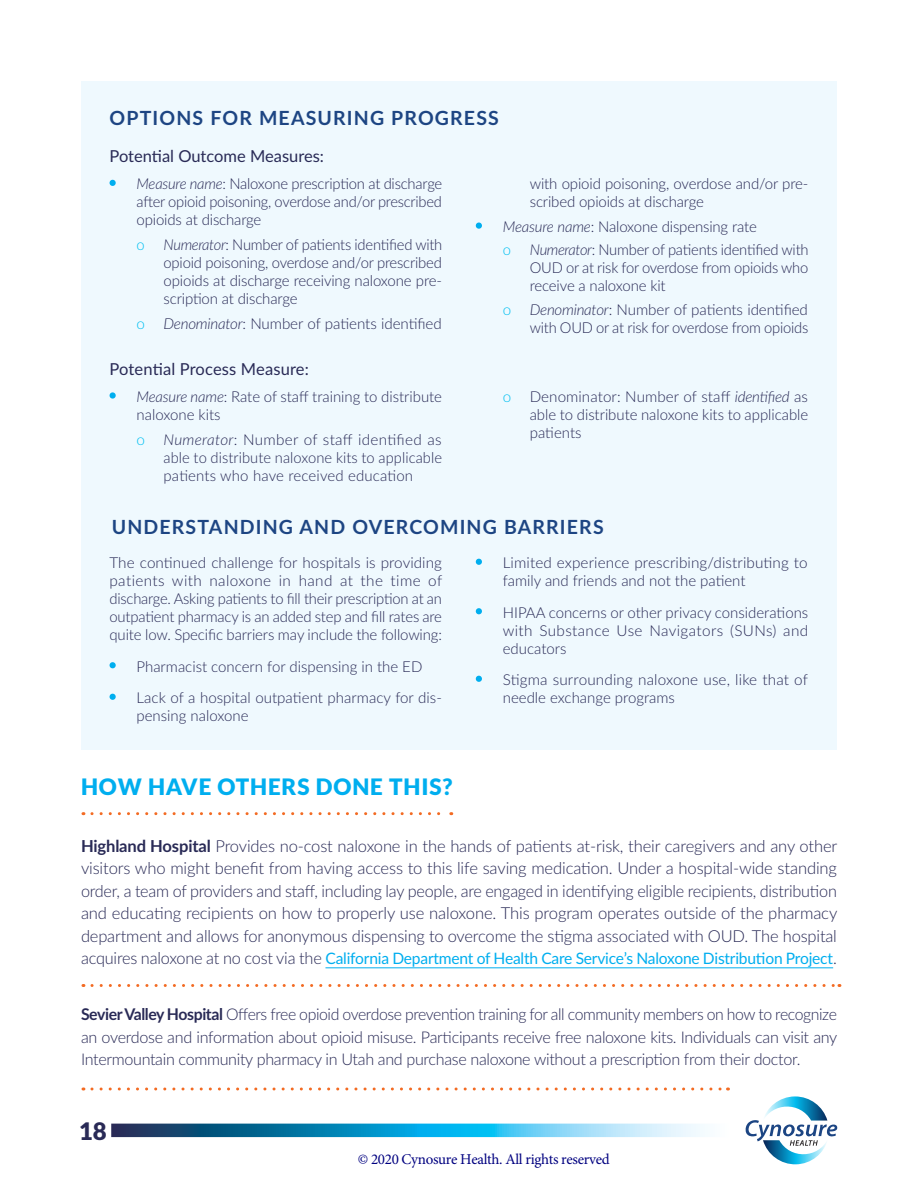
<style>
.page{position:relative;width:918px;height:1188px;background:#fff}
.page>*{position:absolute;margin:0;border:0;box-sizing:border-box;transform-origin:0 0}
.t1{font:900 24px "Lato";color:#292a56}
.t2{font:900 22.5px "Lato";letter-spacing:.04em;color:#00aeef}
.t3{font:700 19.5px "Lato";letter-spacing:.06em;color:#1d4583}
.t4{font:300 16.5px/22.5px "Lato";letter-spacing:-.01em;color:#292a56;text-align:justify}
.t5{font:16.5px "Lato";color:#292a56}
.t6{font:300 16.2px/22.5px "Lato";letter-spacing:-.02em;color:#292a56;text-align:justify}
.t7{font:15.75px "Lato";letter-spacing:-.015em;color:#00aeef}
.t8{font:300 15px/18px "Lato";letter-spacing:-.005em;color:#292a56;text-align:justify}
.t9{font:15px "Minion Pro";letter-spacing:-.02em;color:#000080}
.t10{font:300 15px "Lato";color:#00bff1}
.s1{font-style:italic}
.s2{color:#00bff1}
.s3{font-weight:700}
.s4{font-weight:300;font-size:16.5px;color:#292a56}
</style>
<div class="page">
<svg style="left:111px;top:1124px;width:594px;height:13px;background:#3f9dc5"></svg>
<svg style="left:746px;top:1096px;width:91px;height:69px"></svg>
<div style="left:81px;top:81px;width:756px;height:669px;background:#eff9fe"></div>
<svg style="left:110px;top:180px;width:6px;height:6px"></svg>
<svg style="left:476px;top:223px;width:6px;height:6px"></svg>
<svg style="left:110px;top:392px;width:6px;height:7px"></svg>
<svg style="left:110px;top:662px;width:6px;height:6px"></svg>
<svg style="left:110px;top:694px;width:6px;height:6px"></svg>
<svg style="left:476px;top:559px;width:6px;height:6px"></svg>
<svg style="left:476px;top:608px;width:6px;height:6px"></svg>
<svg style="left:476px;top:676px;width:6px;height:6px"></svg>
<hr style="left:325px;top:967px;width:508px;height:1px;background:#00aeef">
<svg style="left:92px;top:984px;width:748px;height:3px"></svg>
<svg style="left:92px;top:1088px;width:636px;height:2px"></svg>
<svg style="left:92px;top:812px;width:360px;height:3px"></svg>
<h3 class="t3" style="left:110px;top:103px;width:391px">OPTIONS FOR MEASURING PROGRESS</h3>
<p class="t5" style="left:110px;top:144px;width:216px">Potential Outcome Measures:</p>
<p class="t8" style="left:137px;top:174px;width:307px"><span class="s1">Measure name</span>: Naloxone prescription at discharge after opioid poisoning, overdose and/or prescribed opioids at discharge</p>
<p class="t10" style="left:137px;top:234px;width:10px">o</p>
<p class="t8" style="left:164px;top:235px;width:280px"><span class="s1">Numerator</span>: Number of patients identified with opioid poisoning, overdose and/or prescribed opioids at discharge receiving naloxone pre&shy;scription at discharge</p>
<p class="t8" style="left:137px;top:314px;width:307px"><span class="s2">o</span> <span class="s1">Denominator</span>: Number of patients identified</p>
<p class="t5" style="left:110px;top:357px;width:201px">Potential Process Measure:</p>
<p class="t8" style="left:137px;top:387px;width:307px"><span class="s1">Measure name</span>: Rate of staff training to distribute naloxone kits</p>
<p class="t8" style="left:164px;top:430px;width:280px;text-indent:-27px"><span class="s2">o</span> <span class="s1">Numerator</span>: Number of staff identified as able to distribute naloxone kits to applicable patients who have received education</p>
<p class="t8" style="left:530px;top:174px;width:280px">with opioid poisoning, overdose and/or pre&shy;scribed opioids at discharge</p>
<p class="t8" style="left:503px;top:214px;width:256px;line-height:23.4px"><span class="s1">Measure name</span>: Naloxone dispensing rate <span class="s2">o</span></p>
<p class="t8" style="left:530px;top:240px;width:280px"><span class="s1">Numerator</span>: Number of patients identified with OUD or at risk for overdose from opioids who receive a naloxone kit</p>
<p class="t8" style="left:503px;top:300px;width:307px;text-align:right"><span class="s2">o</span> <span class="s1">Denominator</span>: Number of patients identified with OUD or at risk for overdose from opioids</p>
<p class="t8" style="left:530px;top:387px;width:280px;text-indent:-27px"><span class="s2">o</span> Denominator: Number of staff <span class="s1">identified</span> as able to distribute naloxone kits to applicable patients</p>
<h3 class="t3" style="left:112px;top:512px;width:493px">UNDERSTANDING AND OVERCOMING BARRIERS</h3>
<p class="t8" style="left:110px;top:553px;width:334px">The continued challenge for hospitals is providing patients with naloxone in hand at the time of discharge. Asking patients to fill their prescription at an outpatient pharmacy is an added step and fill rates are quite low. Specific barriers may include the following:</p>
<p class="t8" style="left:137px;top:650px;width:307px;line-height:31.5px">Pharmacist concern for dispensing in the ED<br>Lack of a hospital outpatient pharmacy for dis-</p>
<p class="t8" style="left:137px;top:706px;width:114px">pensing naloxone</p>
<p class="t8" style="left:503px;top:553px;width:307px">Limited experience prescribing/distributing to family and friends and not the patient</p>
<p class="t8" style="left:503px;top:603px;width:307px">HIPAA concerns or other privacy considerations with Substance Use Navigators (SUNs) and educators</p>
<p class="t8" style="left:503px;top:670px;width:307px">Stigma surrounding naloxone use, like that of needle exchange programs</p>
<h2 class="t2" style="left:81px;top:774px;width:373px">HOW HAVE OTHERS DONE THIS?</h2>
<p class="t4" style="left:81px;top:834px;width:758px"><span class="s3">Highland Hospital</span> Provides no-cost naloxone in the hands of patients at-risk, their caregivers and any other visitors who might benefit from having access to this life saving medication. Under a hospital-wide standing order, a team of providers and staff, including lay people, are engaged in identifying eligible recipients, distribution and educating recipients on how to properly use naloxone. This program operates outside of the pharmacy department and allows for anonymous dispensing to overcome the stigma associated with OUD. The hospital</p>
<p class="t7" style="left:81px;top:947px;width:757px"><span class="s4">acquires naloxone at no cost via the</span> California Department of Health Care Service’s Naloxone Distribution Project<span class="s4">.</span></p>
<p class="t6" style="left:81px;top:1003px;width:758px"><span class="s3">Sevier Valley Hospital</span> Offers free opioid overdose prevention training for all community members on how to recognize an overdose and information about opioid misuse. Participants receive free naloxone kits. Individuals can visit any Intermountain community pharmacy in Utah and purchase naloxone without a prescription from their doctor.</p>
<h1 class="t1" style="left:79px;top:1117px;width:29px">18</h1>
<p class="t9" style="left:358px;top:1149px;width:253px">© 2020 Cynosure Health. All rights reserved</p>
</div>
